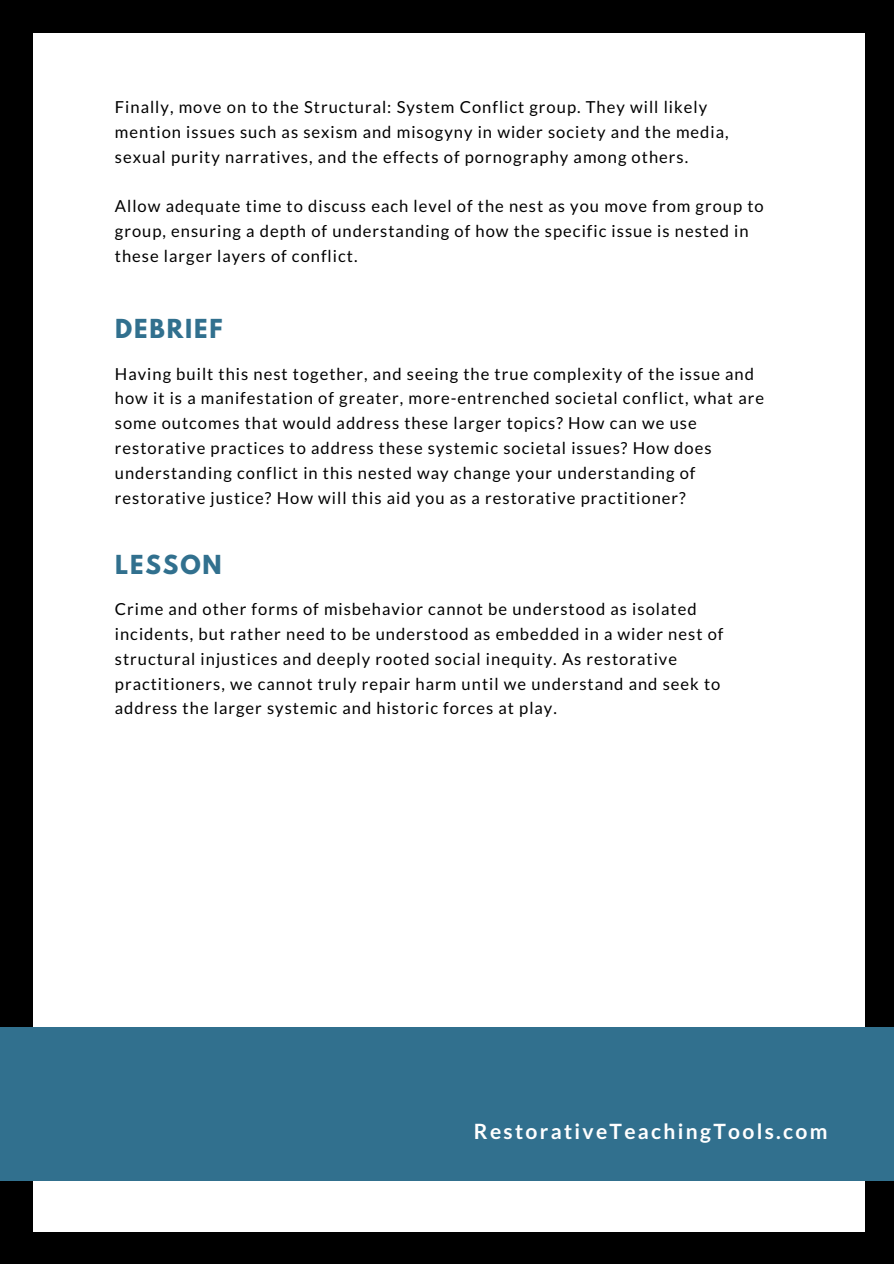
<style>
.page{position:relative;width:894px;height:1264px;background:#fff}
.page>*{position:absolute;margin:0;border:0;box-sizing:border-box;transform-origin:0 0}
.t1{font:700 23.25px "League Spartan";letter-spacing:.08em;color:#31708e}
.t2{font:700 21px "Lato";letter-spacing:.11em;color:#fff}
.t3{font:16.5px/24.8px "Lato";letter-spacing:.06em;color:#000}
</style>
<div class="page">
<div style="left:0;top:0;width:893px;height:1263px;background:#000"></div>
<div style="left:34px;top:33px;width:830px;height:1198px;background:#fff"></div>
<div style="left:0;top:1027px;width:893px;height:153px;background:#31708e"></div>
<p class="t3" style="left:115px;top:94px;width:615px">Finally, move on to the Structural: System Conflict group. They will likely mention issues such as sexism and misogyny in wider society and the media, sexual purity narratives, and the effects of pornography among others.</p>
<p class="t3" style="left:115px;top:193px;width:650px">Allow adequate time to discuss each level of the nest as you move from group to group, ensuring a depth of understanding of how the specific issue is nested in these larger layers of conflict.</p>
<h1 class="t1" style="left:115px;top:317px;width:109px">DEBRIEF</h1>
<p class="t3" style="left:115px;top:361px;width:650px">Having built this nest together, and seeing the true complexity of the issue and how it is a manifestation of greater, more-entrenched societal conflict, what are some outcomes that would address these larger topics? How can we use restorative practices to address these systemic societal issues? How does understanding conflict in this nested way change your understanding of restorative justice? How will this aid you as a restorative practitioner?</p>
<h1 class="t1" style="left:115px;top:552px;width:108px">LESSON</h1>
<p class="t3" style="left:115px;top:596px;width:610px">Crime and other forms of misbehavior cannot be understood as isolated incidents, but rather need to be understood as embedded in a wider nest of structural injustices and deeply rooted social inequity. As restorative practitioners, we cannot truly repair harm until we understand and seek to address the larger systemic and historic forces at play.</p>
<p class="t2" style="left:474px;top:1118px;width:355px">RestorativeTeachingTools.com</p>
</div>
